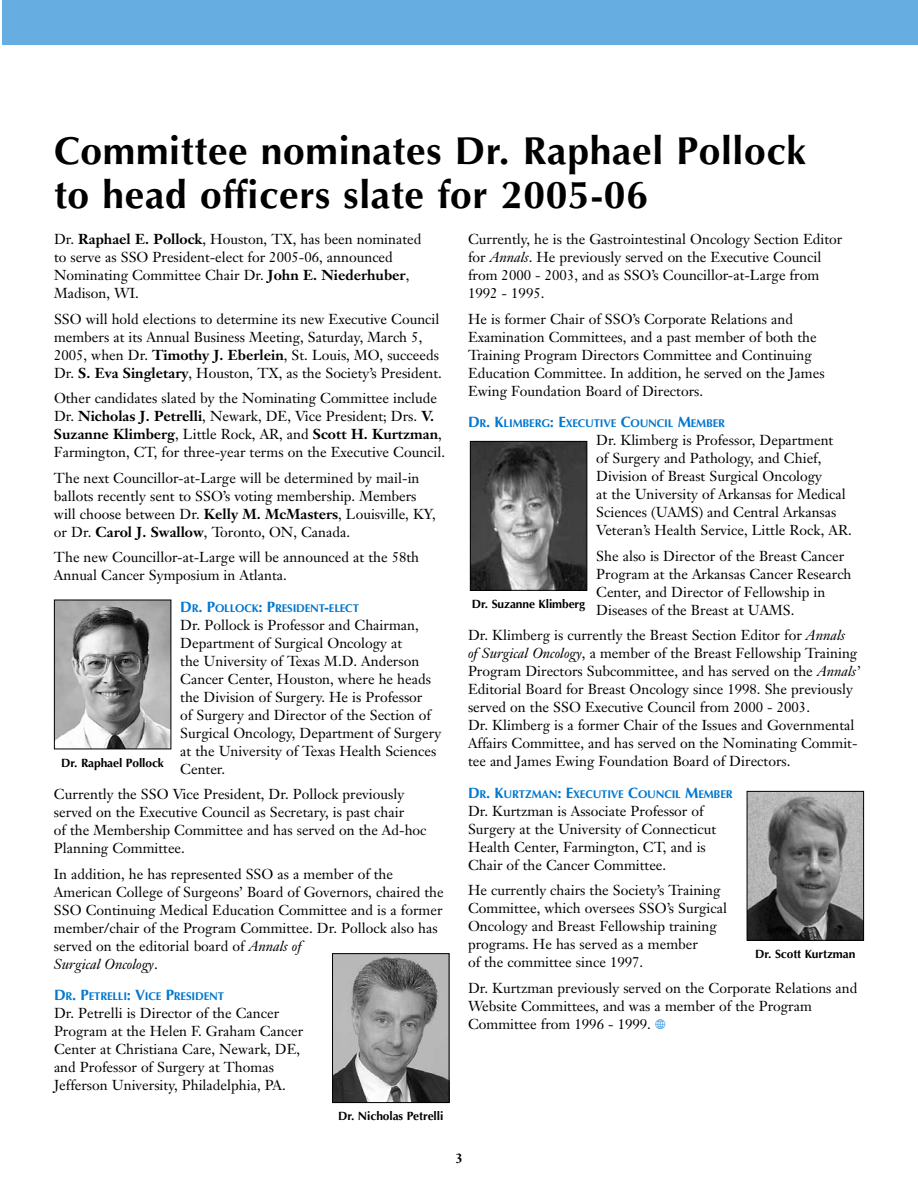
<style>
.page{position:relative;width:918px;height:1188px;background:#fff}
.page>*{position:absolute;margin:0;border:0;box-sizing:border-box;transform-origin:0 0}
.t1{font:700 39px/43.5px "Optima";letter-spacing:.015em;color:#000}
.t2{font:14.25px/18px "Janson Text";color:#000}
.t3{font:700 13.5px "Janson Text";color:#000}
.t4{font:700 12px "Optima";letter-spacing:-.01em;color:#000}
.t5{font:700 11.25px "Optima";letter-spacing:-.015em;color:#0077ce}
.s1{font-weight:700}
.s2{font-size:15px}
.s3{font-style:italic}
.s4{font-family:"Carta";color:#0077ce}
</style>
<div class="page">
<div style="left:2px;top:0;width:916px;height:45px;background:#66aee2"></div>
<img style="left:56px;top:602px;width:113px;height:145px">
<div style="left:54px;top:600px;width:117px;height:149px;border:1px solid #000"></div>
<img style="left:472px;top:443px;width:113px;height:146px">
<div style="left:470px;top:441px;width:117px;height:150px;border:1px solid #000"></div>
<img style="left:334px;top:955px;width:113px;height:146px">
<div style="left:332px;top:953px;width:117px;height:150px;border:1px solid #000"></div>
<img style="left:749px;top:793px;width:113px;height:146px">
<div style="left:747px;top:791px;width:117px;height:150px;border:1px solid #000"></div>
<h1 class="t1" style="left:54px;top:133px;width:754px">Committee nominates Dr. Raphael Pollock to head officers slate for 2005-06</h1>
<p class="t2" style="left:54px;top:232px;width:369px">Dr. <span class="s1">Raphael E. Pollock</span>, Houston, TX, has been nominated to serve as SSO President-elect for 2005-06, announced Nominating Committee Chair Dr. <span class="s1">John E. Niederhuber</span>, Madison, WI.</p>
<p class="t2" style="left:54px;top:311px;width:389px">SSO will hold elections to determine its new Executive Council members at its Annual Business Meeting, Saturday, March 5, 2005, when Dr. <span class="s1">Timothy J. Eberlein</span>, St. Louis, MO, succeeds Dr. <span class="s1">S. Eva Singletary</span>, Houston, TX, as the Society’s President.</p>
<p class="t2" style="left:54px;top:391px;width:393px">Other candidates slated by the Nominating Committee include Dr. <span class="s1">Nicholas J. Petrelli</span>, Newark, DE, Vice President; Drs. <span class="s1">V.<br>Suzanne Klimberg</span>, Little Rock, AR, and <span class="s1">Scott H. Kurtzman</span>, Farmington, CT, for three-year terms on the Executive Council.</p>
<p class="t2" style="left:54px;top:470px;width:383px">The next Councillor-at-Large will be determined by mail-in ballots recently sent to SSO’s voting membership. Members will choose between Dr. <span class="s1">Kelly M. McMasters</span>, Louisville, KY, or Dr. <span class="s1">Carol J. Swallow</span>, Toronto, ON, Canada.</p>
<p class="t2" style="left:54px;top:550px;width:367px">The new Councillor-at-Large will be announced at the 58th<br>Annual Cancer Symposium in Atlanta.</p>
<p class="t5" style="left:180px;top:603px;width:180px"><span class="s2">D</span>R<span class="s2">. P</span>OLLOCK<span class="s2">: P</span>RESIDENT<span class="s2">-</span>ELECT</p>
<p class="t2" style="left:180px;top:617px;width:262px">Dr. Pollock is Professor and Chairman, Department of Surgical Oncology at<br>the University of Texas M.D. Anderson Cancer Center, Houston, where he heads the Division of Surgery. He is Professor<br>of Surgery and Director of the Section of Surgical Oncology, Department of Surgery at the University of Texas Health Sciences Center.</p>
<p class="t2" style="left:54px;top:787px;width:374px">Currently the SSO Vice President, Dr. Pollock previously served on the Executive Council as Secretary, is past chair<br>of the Membership Committee and has served on the Ad-hoc Planning Committee.</p>
<p class="t2" style="left:54px;top:866px;width:391px">In addition, he has represented SSO as a member of the American College of Surgeons’ Board of Governors, chaired the SSO Continuing Medical Education Committee and is a former member/chair of the Program Committee. Dr. Pollock also has served on the editorial board of <span class="s3">Annals of<br>Surgical Oncology</span>.</p>
<p class="t5" style="left:54px;top:992px;width:172px"><span class="s2">D</span>R<span class="s2">. P</span>ETRELLI<span class="s2">: V</span>ICE <span class="s2">P</span>RESIDENT</p>
<p class="t2" style="left:54px;top:1006px;width:251px">Dr. Petrelli is Director of the Cancer Program at the Helen F. Graham Cancer Center at Christiana Care, Newark, DE, and Professor of Surgery at Thomas Jefferson University, Philadelphia, PA.</p>
<p class="t4" style="left:61px;top:758px;width:104px">Dr. Raphael Pollock</p>
<p class="t4" style="left:338px;top:1111px;width:107px">Dr. Nicholas Petrelli</p>
<p class="t2" style="left:468px;top:232px;width:376px">Currently, he is the Gastrointestinal Oncology Section Editor for <span class="s3">Annals</span>. He previously served on the Executive Council from 2000 - 2003, and as SSO’s Councillor-at-Large from 1992 - 1995.</p>
<p class="t2" style="left:468px;top:311px;width:358px">He is former Chair of SSO’s Corporate Relations and Examination Committees, and a past member of both the Training Program Directors Committee and Continuing Education Committee. In addition, he served on the James Ewing Foundation Board of Directors.</p>
<p class="t5" style="left:468px;top:419px;width:259px"><span class="s2">D</span>R<span class="s2">. K</span>LIMBERG<span class="s2">: E</span>XECUTIVE <span class="s2">C</span>OUNCIL <span class="s2">M</span>EMBER</p>
<p class="t2" style="left:596px;top:433px;width:257px">Dr. Klimberg is Professor, Department<br>of Surgery and Pathology, and Chief, Division of Breast Surgical Oncology<br>at the University of Arkansas for Medical Sciences (UAMS) and Central Arkansas Veteran’s Health Service, Little Rock, AR.</p>
<p class="t2" style="left:596px;top:548px;width:257px">She also is Director of the Breast Cancer Program at the Arkansas Cancer Research Center, and Director of Fellowship in Diseases of the Breast at UAMS.</p>
<p class="t2" style="left:468px;top:628px;width:393px">Dr. Klimberg is currently the Breast Section Editor for <span class="s3">Annals<br>of Surgical Oncology</span>, a member of the Breast Fellowship Training Program Directors Subcommittee, and has served on the <span class="s3">Annals’ </span>Editorial Board for Breast Oncology since 1998. She previously served on the SSO Executive Council from 2000 - 2003.<br>Dr. Klimberg is a former Chair of the Issues and Governmental Affairs Committee, and has served on the Nominating Commit&shy;tee and James Ewing Foundation Board of Directors.</p>
<p class="t5" style="left:468px;top:789px;width:266px"><span class="s2">D</span>R<span class="s2">. K</span>URTZMAN<span class="s2">: E</span>XECUTIVE <span class="s2">C</span>OUNCIL <span class="s2">M</span>EMBER</p>
<p class="t2" style="left:468px;top:803px;width:250px">Dr. Kurtzman is Associate Professor of Surgery at the University of Connecticut Health Center, Farmington, CT, and is Chair of the Cancer Committee.</p>
<p class="t2" style="left:468px;top:883px;width:261px">He currently chairs the Society’s Training Committee, which oversees SSO’s Surgical Oncology and Breast Fellowship training programs. He has served as a member<br>of the committee since 1997.</p>
<p class="t2" style="left:468px;top:980px;width:391px">Dr. Kurtzman previously served on the Corporate Relations and<br>Website Committees, and was a member of the Program<br>Committee from 1996 - 1999. <span class="s4">-</span></p>
<p class="t4" style="left:472px;top:599px;width:115px">Dr. Suzanne Klimberg</p>
<p class="t4" style="left:755px;top:949px;width:102px">Dr. Scott Kurtzman</p>
<p class="t3" style="left:455px;top:1153px;width:9px">3</p>
</div>
